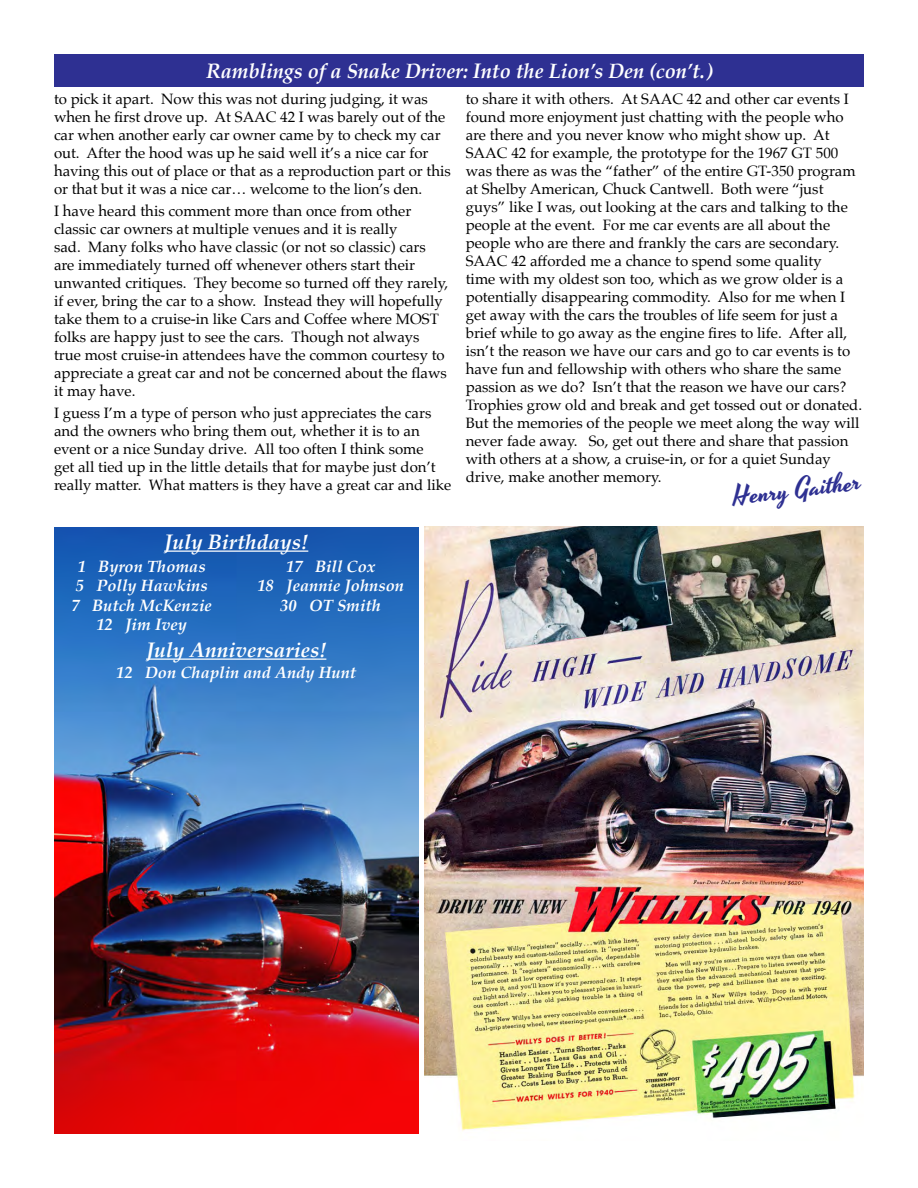
<style>
.page{position:relative;width:918px;height:1188px;background:#fff}
.page>*{position:absolute;margin:0;border:0;box-sizing:border-box;transform-origin:0 0}
.t1{font:27px "Yesteryear";color:#2e3092}
.t2{font:italic 700 21px "Palatino";letter-spacing:-.005em;color:#fff;scale:.96 1}
.t3{font:italic 700 21px "Palatino";letter-spacing:-.005em;color:#fff}
.t4{font:italic 700 16.5px/19.5px "Palatino";color:#fff;text-align:center}
.t5{font:15px/18px "Palatino";color:#000}
</style>
<div class="page">
<img style="left:54px;top:527px;width:364px;height:607px">
<div style="left:54px;top:54px;width:810px;height:33px;background:#2e3092"></div>
<hr style="left:164px;top:551px;width:144px;height:1px;background:#fff">
<hr style="left:146px;top:659px;width:180px;height:1px;background:#fff">
<img style="left:424px;top:526px;width:440px;height:605px">
<h2 class="t2" style="left:206px;top:53px;width:528px">Ramblings of a Snake Driver: Into the Lion’s Den (con’t.)</h2>
<p class="t5" style="left:54px;top:90px;width:398px">to pick it apart. Now this was not during judging, it was when he first drove up. At SAAC 42 I was barely out of the car when another early car owner came by to check my car out. After the hood was up he said well it’s a nice car for having this out of place or that as a reproduction part or this or that but it was a nice car… welcome to the lion’s den.</p>
<p class="t5" style="left:54px;top:202px;width:396px">I have heard this comment more than once from other classic car owners at multiple venues and it is really<br>sad. Many folks who have classic (or not so classic) cars are immediately turned off whenever others start their unwanted critiques. They become so turned off they rarely, if ever, bring the car to a show. Instead they will hopefully take them to a cruise-in like Cars and Coffee where MOST folks are happy just to see the cars. Though not always true most cruise-in attendees have the common courtesy to appreciate a great car and not be concerned about the flaws it may have.</p>
<p class="t5" style="left:54px;top:404px;width:399px">I guess I’m a type of person who just appreciates the cars and the owners who bring them out, whether it is to an event or a nice Sunday drive. All too often I think some<br>get all tied up in the little details that for maybe just don’t really matter. What matters is they have a great car and like</p>
<h2 class="t3" style="left:164px;top:524px;width:146px">July Birthdays!</h2>
<p class="t4" style="left:72px;top:556px;width:142px">1 Byron Thomas<br>5 Polly Hawkins<br>7 Butch McKenzie<br>12 Jim Ivey</p>
<p class="t4" style="left:257px;top:556px;width:148px">17 Bill Cox<br>18 Jeannie Johnson<br>30 OT Smith</p>
<h2 class="t3" style="left:146px;top:632px;width:182px">July Anniversaries!</h2>
<p class="t4" style="left:116px;top:663px;width:242px">12 Don Chaplin and Andy Hunt</p>
<p class="t5" style="left:466px;top:90px;width:398px">to share it with others. At SAAC 42 and other car events I found more enjoyment just chatting with the people who are there and you never know who might show up. At SAAC 42 for example, the prototype for the 1967 GT 500 was there as was the “father” of the entire GT-350 program at Shelby American, Chuck Cantwell. Both were “just guys” like I was, out looking at the cars and talking to the people at the event. For me car events are all about the people who are there and frankly the cars are secondary.<br>SAAC 42 afforded me a chance to spend some quality<br>time with my oldest son too, which as we grow older is a potentially disappearing commodity. Also for me when I get away with the cars the troubles of life seem for just a brief while to go away as the engine fires to life. After all, isn’t the reason we have our cars and go to car events is to have fun and fellowship with others who share the same passion as we do? Isn’t that the reason we have our cars?<br>Trophies grow old and break and get tossed out or donated.<br>But the memories of the people we meet along the way will never fade away. So, get out there and share that passion with others at a show, a cruise-in, or for a quiet Sunday drive, make another memory.</p>
<h1 class="t1" style="left:731px;top:478px;width:130px;rotate:-7deg">Henry Gaither</h1>
</div>
